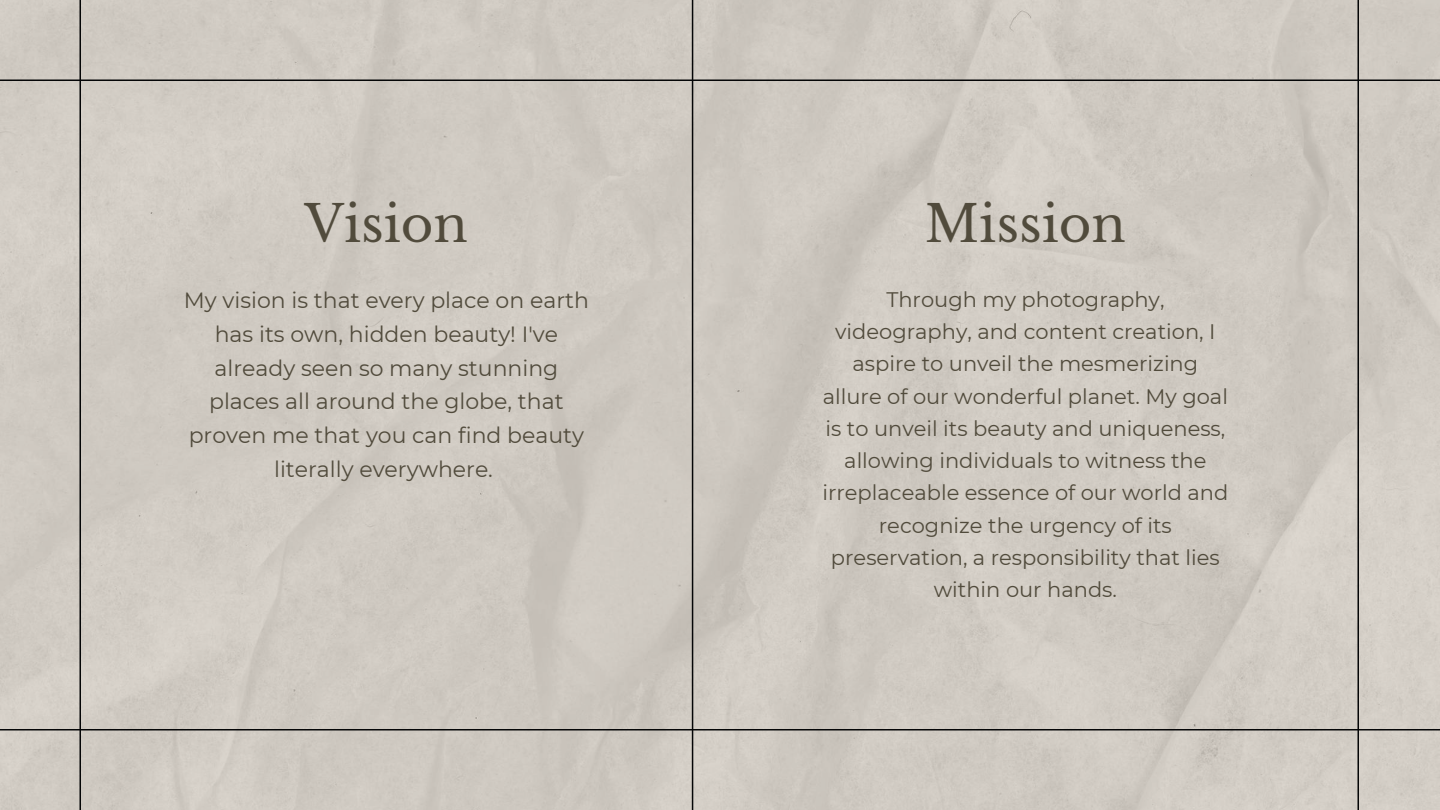
<style>
.page{position:relative;width:1440px;height:810px;background:#fff}
.page>*{position:absolute;margin:0;border:0;box-sizing:border-box;transform-origin:0 0}
.t1{font:50px "Libre Baskerville";color:#514b3c}
.t2{font:22px/33.8px "Montserrat";color:#514b3c;text-align:center}
.t3{font:21px/32.2px "Montserrat";color:#514b3c;text-align:center}
</style>
<div class="page">
<hr style="left:79px;top:0;width:2px;height:810px;background:#050607">
<hr style="left:0;top:729px;width:1440px;height:2px;background:#050607">
<hr style="left:0;top:79px;width:1440px;height:2px;background:#050607">
<hr style="left:1357px;top:0;width:2px;height:810px;background:#050607">
<hr style="left:692px;top:0;width:1px;height:810px;background:#050607">
<h1 class="t1" style="left:305px;top:194px;width:165px">Vision</h1>
<h1 class="t1" style="left:925px;top:194px;width:203px">Mission</h1>
<p class="t2" style="left:184px;top:283px;width:407px">My vision is that every place on earth has its own, hidden beauty! I've already seen so many stunning places all around the globe, that proven me that you can find beauty literally everywhere.</p>
<p class="t3" style="left:822px;top:283px;width:407px">Through my photography, videography, and content creation, I aspire to unveil the mesmerizing allure of our wonderful planet. My goal is to unveil its beauty and uniqueness, allowing individuals to witness the irreplaceable essence of our world and recognize the urgency of its preservation, a responsibility that lies within our hands.</p>
</div>
